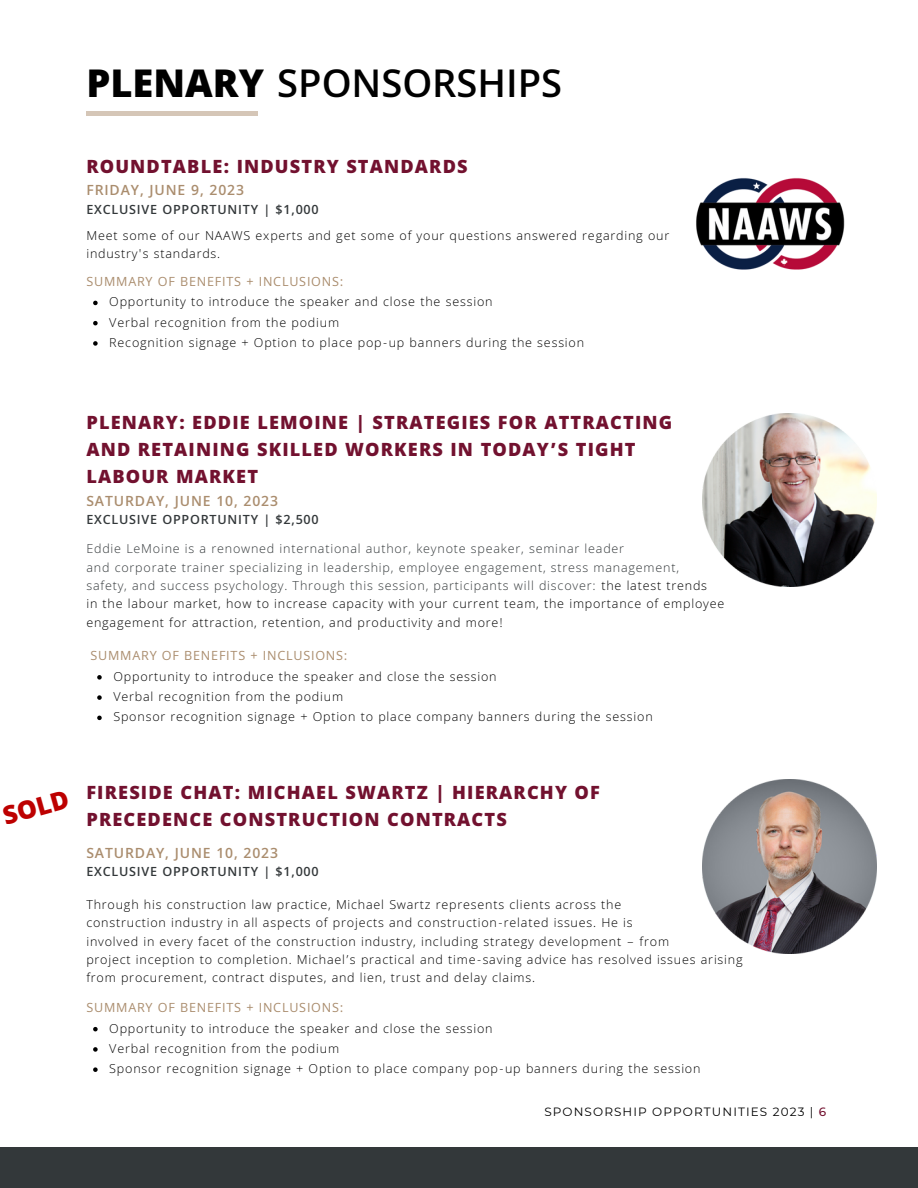
<style>
.page{position:relative;width:918px;height:1188px;background:#fff}
.page>*{position:absolute;margin:0;border:0;box-sizing:border-box;transform-origin:0 0}
.t1{font:600 40.95px "Khula";color:#000}
.t2{font:800 27px "Khula";color:#bd0000}
.t3{font:800 19.5px/27.2px "Khula";letter-spacing:.06em;color:#72112f}
.t4{font:600 15px "Khula";letter-spacing:.06em;color:#aa8d6e}
.t5{font:300 13.5px/20.2px "Khula";letter-spacing:.06em;color:#000}
.t6{font:300 13.5px/18.3px "Khula";letter-spacing:.06em;color:#33383a}
.t7{font:13.5px "Khula";letter-spacing:.06em;color:#aa8d6e}
.t8{font:600 13.5px "Khula";letter-spacing:.06em;color:#33383a}
.t9{font:12px "Montserrat";letter-spacing:.095em;color:#000}
.s1{font-weight:800}
.s2{color:#000}
.s3{font-weight:500;color:#72112f}
</style>
<div class="page">
<div style="left:0;top:1148px;width:918px;height:40px;background:#33383a"></div>
<hr style="left:86px;top:112px;width:171px;height:4px;background:#d5c6b7">
<img style="left:703px;top:413px;width:173px;height:174px">
<img style="left:696px;top:178px;width:149px;height:92px">
<img style="left:703px;top:780px;width:173px;height:173px">
<svg style="left:93px;top:301px;width:5px;height:4px"></svg>
<svg style="left:93px;top:321px;width:5px;height:4px"></svg>
<svg style="left:93px;top:341px;width:5px;height:5px"></svg>
<svg style="left:97px;top:675px;width:5px;height:5px"></svg>
<svg style="left:97px;top:695px;width:5px;height:5px"></svg>
<svg style="left:97px;top:716px;width:5px;height:4px"></svg>
<svg style="left:93px;top:1027px;width:5px;height:4px"></svg>
<svg style="left:93px;top:1047px;width:5px;height:5px"></svg>
<svg style="left:93px;top:1067px;width:5px;height:5px"></svg>
<h1 class="t1" style="left:86px;top:59px;width:477px"><span class="s1">PLENARY</span> SPONSORSHIPS</h1>
<h3 class="t3" style="left:86px;top:152px;width:383px">ROUNDTABLE: INDUSTRY STANDARDS</h3>
<p class="t4" style="left:86px;top:181px;width:159px">FRIDAY, JUNE 9, 2023</p>
<p class="t8" style="left:86px;top:201px;width:234px">EXCLUSIVE OPPORTUNITY | $1,000</p>
<p class="t5" style="left:86px;top:226px;width:584px;line-height:18.3px">Meet some of our NAAWS experts and get some of your questions answered regarding our industry's standards.</p>
<p class="t5" style="left:109px;top:292px;width:476px">Opportunity to introduce the speaker and close the session<br>Verbal recognition from the podium<br>Recognition signage + Option to place pop-up banners during the session</p>
<p class="t7" style="left:86px;top:274px;width:258px">SUMMARY OF BENEFITS + INCLUSIONS:</p>
<h3 class="t3" style="left:86px;top:409px;width:587px">PLENARY: EDDIE LEMOINE | STRATEGIES FOR ATTRACTING<br>AND RETAINING SKILLED WORKERS IN TODAY’S TIGHT<br>LABOUR MARKET</h3>
<p class="t4" style="left:86px;top:492px;width:193px">SATURDAY, JUNE 10, 2023</p>
<p class="t8" style="left:86px;top:512px;width:234px">EXCLUSIVE OPPORTUNITY | $2,500</p>
<p class="t6" style="left:86px;top:539px;width:639px">Eddie LeMoine is a renowned international author, keynote speaker, seminar leader<br>and corporate trainer specializing in leadership, employee engagement, stress management,<br>safety, and success psychology. Through this session, participants will discover: <span class="s2">the latest trends<br>in the labour market, how to increase capacity with your current team, the importance of employee engagement for attraction, retention, and productivity and more!</span></p>
<p class="t7" style="left:90px;top:648px;width:258px">SUMMARY OF BENEFITS + INCLUSIONS:</p>
<p class="t5" style="left:113px;top:666px;width:541px">Opportunity to introduce the speaker and close the session<br>Verbal recognition from the podium<br>Sponsor recognition signage + Option to place company banners during the session</p>
<h2 class="t2" style="left:-1px;top:801px;width:69px;rotate:-16deg">SOLD</h2>
<h3 class="t3" style="left:86px;top:778px;width:515px">FIRESIDE CHAT: MICHAEL SWARTZ | HIERARCHY OF<br>PRECEDENCE CONSTRUCTION CONTRACTS</h3>
<p class="t4" style="left:86px;top:844px;width:193px">SATURDAY, JUNE 10, 2023</p>
<p class="t8" style="left:86px;top:864px;width:234px">EXCLUSIVE OPPORTUNITY | $1,000</p>
<p class="t5" style="left:86px;top:895px;width:658px;line-height:18.3px">Through his construction law practice, Michael Swartz represents clients across the<br>construction industry in all aspects of projects and construction-related issues. He is<br>involved in every facet of the construction industry, including strategy development – from<br>project inception to completion. Michael’s practical and time-saving advice has resolved issues arising from procurement, contract disputes, and lien, trust and delay claims.</p>
<p class="t5" style="left:109px;top:1018px;width:593px">Opportunity to introduce the speaker and close the session<br>Verbal recognition from the podium<br>Sponsor recognition signage + Option to place company pop-up banners during the session</p>
<p class="t7" style="left:86px;top:1000px;width:258px">SUMMARY OF BENEFITS + INCLUSIONS:</p>
<p class="t9" style="left:544px;top:1105px;width:283px">SPONSORSHIP OPPORTUNITIES 2023 | <span class="s3">6</span></p>
</div>
